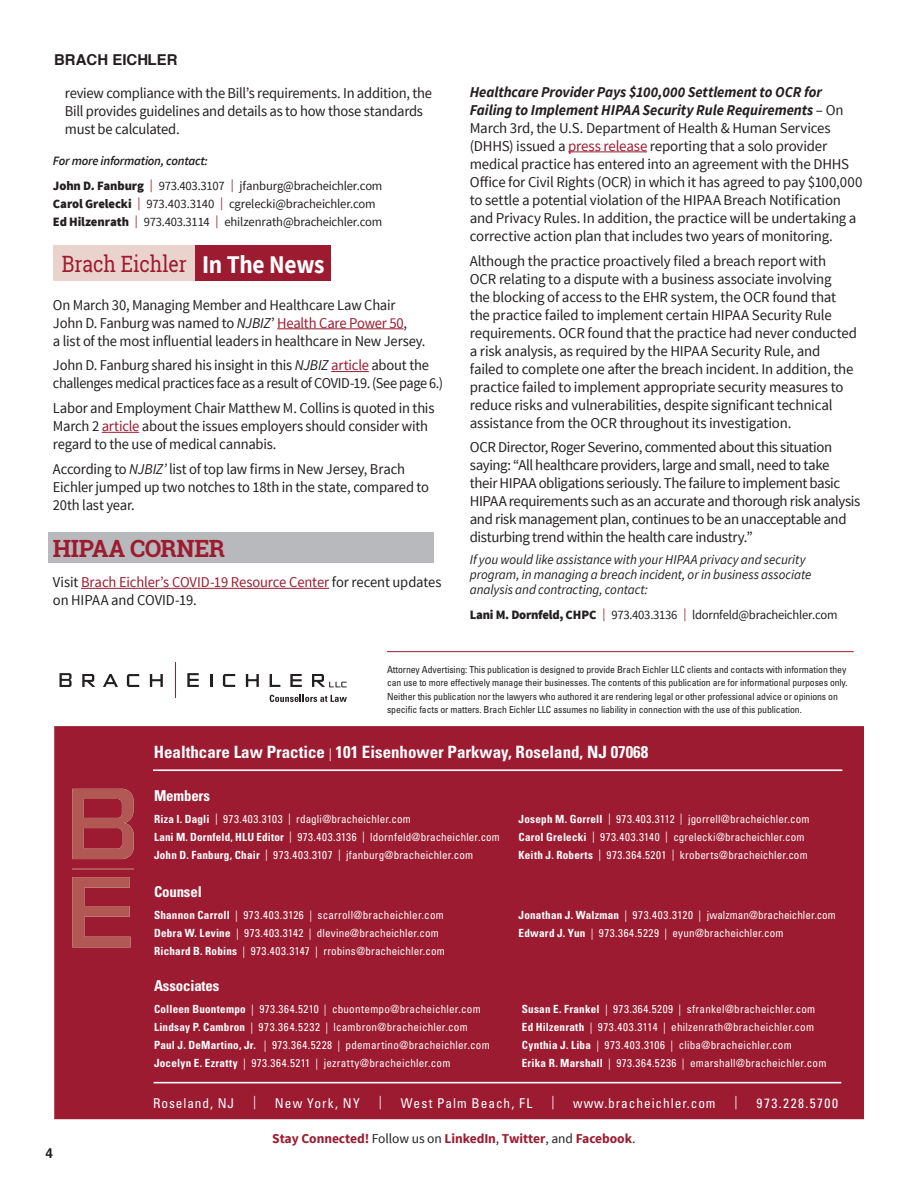
<style>
.page{position:relative;width:918px;height:1188px;background:#fff}
.page>*{position:absolute;margin:0;border:0;box-sizing:border-box;transform-origin:0 0}
.t1{font:700 23.7px "Roboto Slab";letter-spacing:-.02em;color:#9c1b30}
.t2{font:22.5px "Roboto Slab";color:#9c1b30;scale:.86 1}
.t3{font:700 condensed 16.95px "Univers LT Std";color:#fff}
.t4{font:15px/18px "Source Sans Pro";letter-spacing:-.015em;color:#231f20}
.t5{font:700 condensed 15px "Univers LT Std";letter-spacing:-.01em;color:#fff}
.t6{font:700 15px "Swansea";color:#231f20}
.t7{font:italic 13.5px/15px "Source Sans Pro";letter-spacing:-.005em;color:#231f20}
.t8{font:condensed 13.5px "Univers LT Std";letter-spacing:.07em;color:#fff}
.t9{font:700 13.5px "Source Sans Pro";letter-spacing:-.005em;color:#9c1b30}
.t10{font:condensed 13.5px "Univers LT Std";letter-spacing:.115em;color:#fff}
.t11{font:condensed 13.5px "Univers LT Std";letter-spacing:.07em;color:#fff;scale:.93 1}
.t12{font:700 13.5px "Swansea";color:#231f20}
.t13{font:12.75px/24.8px "Source Sans Pro";letter-spacing:-.02em;color:#231f20}
.t14{font:condensed 11.25px/18px "Univers LT Std";letter-spacing:.02em;color:#fff}
.t15{font:condensed 9.75px/13.5px "Univers LT Std";letter-spacing:-.01em;color:#231f20}
.s1{font-weight:600;font-style:italic}
.s2{font-weight:900}
.s3{color:#9c1b30}
.s4{font-family:"Source Sans Pro";font-weight:700;font-size:25.5px;color:#fff}
.s5{font-style:italic}
.s6{font-weight:700;font-style:italic}
.s7{font-weight:400;font-size:12.75px}
.s8{font-weight:700}
.s9{font-weight:400;color:#231f20}
</style>
<div class="page">
<div style="left:49px;top:533px;width:385px;height:30px;background:#b8b9bc"></div>
<div style="left:55px;top:727px;width:808px;height:391px;background:#9c1b30"></div>
<div style="left:54px;top:726px;width:810px;height:393px;border:2px solid #9c1b30"></div>
<svg style="left:60px;top:673px;width:12px;height:14px"></svg>
<svg style="left:82px;top:674px;width:13px;height:13px"></svg>
<svg style="left:103px;top:674px;width:15px;height:13px"></svg>
<svg style="left:150px;top:674px;width:13px;height:13px"></svg>
<svg style="left:210px;top:674px;width:2px;height:13px"></svg>
<svg style="left:246px;top:674px;width:13px;height:13px"></svg>
<svg style="left:270px;top:674px;width:10px;height:13px"></svg>
<svg style="left:290px;top:674px;width:12px;height:13px"></svg>
<svg style="left:127px;top:674px;width:12px;height:13px"></svg>
<svg style="left:223px;top:674px;width:12px;height:13px"></svg>
<svg style="left:187px;top:673px;width:12px;height:14px"></svg>
<hr style="left:175px;top:662px;width:1px;height:36px;background:#9c1b30">
<svg style="left:312px;top:674px;width:35px;height:13px"></svg>
<svg style="left:270px;top:695px;width:77px;height:7px"></svg>
<hr style="left:387px;top:651px;width:467px;height:1px;background:#9c1b30">
<hr style="left:154px;top:1082px;width:687px;height:1px;background:#fff">
<hr style="left:153px;top:769px;width:689px;height:2px;background:#fff">
<svg style="left:72px;top:877px;width:58px;height:70px"></svg>
<svg style="left:72px;top:789px;width:62px;height:70px"></svg>
<hr style="left:72px;top:868px;width:62px;height:1px;background:#b15854">
<hr style="left:568px;top:152px;width:79px;height:1px;background:#9c1b30">
<hr style="left:277px;top:328px;width:127px;height:1px;background:#9c1b30">
<hr style="left:331px;top:371px;width:38px;height:1px;background:#9c1b30">
<hr style="left:102px;top:432px;width:37px;height:1px;background:#9c1b30">
<hr style="left:81px;top:588px;width:248px;height:1px;background:#9c1b30">
<div style="left:53px;top:246px;width:143px;height:35px;background:#ebd3cd"></div>
<div style="left:196px;top:246px;width:135px;height:35px;background:#9c1b30"></div>
<p class="t6" style="left:54px;top:51px;width:125px">BRACH EICHLER</p>
<p class="t4" style="left:65px;top:85px;width:369px">review compliance with the Bill’s requirements. In addition, the<br>Bill provides guidelines and details as to how those standards must be calculated.</p>
<p class="t13" style="left:53px;top:149px;width:331px"><span class="s1">For more information, contact:<br></span><span class="s2">John D. Fanburg</span> <span class="s3">|</span> 973.403.3107 <span class="s3">|</span> jfanburg@bracheichler.com</p>
<p class="t13" style="left:53px;top:195px;width:331px;line-height:18px"><span class="s2">Carol Grelecki</span> <span class="s3">|</span> 973.403.3140 <span class="s3">|</span> cgrelecki@bracheichler.com<br><span class="s2">Ed Hilzenrath</span> <span class="s3">|</span> 973.403.3114 <span class="s3">|</span> ehilzenrath@bracheichler.com</p>
<h2 class="t2" style="left:62px;top:249px;width:307px">Brach Eichler <span class="s4">In The News</span></h2>
<p class="t4" style="left:53px;top:296px;width:374px">On March 30, Managing Member and Healthcare Law Chair<br>John D. Fanburg was named to <span class="s5">NJBIZ</span>’ <span class="s3">Health Care Power 50</span>,<br>a list of the most influential leaders in healthcare in New Jersey.</p>
<p class="t4" style="left:53px;top:357px;width:392px">John D. Fanburg shared his insight in this <span class="s5">NJBIZ</span> <span class="s3">article</span> about the challenges medical practices face as a result of COVID-19. (See page 6.)</p>
<p class="t4" style="left:53px;top:399px;width:383px">Labor and Employment Chair Matthew M. Collins is quoted in this<br>March 2 <span class="s3">article</span> about the issues employers should consider with regard to the use of medical cannabis.</p>
<p class="t4" style="left:53px;top:460px;width:378px">According to <span class="s5">NJBIZ’</span> list of top law firms in New Jersey, Brach<br>Eichler jumped up two notches to 18th in the state, compared to<br>20th last year.</p>
<h1 class="t1" style="left:53px;top:532px;width:174px">HIPAA CORNER</h1>
<p class="t4" style="left:53px;top:573px;width:390px">Visit <span class="s3">Brach Eichler’s COVID-19 Resource Center</span> for recent updates on HIPAA and COVID-19.</p>
<p class="t4" style="left:470px;top:83px;width:394px"><span class="s6">Healthcare Provider Pays $100,000 Settlement to OCR for Failing to Implement HIPAA Security Rule Requirements</span> – On March 3rd, the U.S. Department of Health &amp; Human Services (DHHS) issued a <span class="s3">press release</span> reporting that a solo provider medical practice has entered into an agreement with the DHHS Office for Civil Rights (OCR) in which it has agreed to pay $100,000 to settle a potential violation of the HIPAA Breach Notification and Privacy Rules. In addition, the practice will be undertaking a corrective action plan that includes two years of monitoring.</p>
<p class="t4" style="left:470px;top:252px;width:389px">Although the practice proactively filed a breach report with<br>OCR relating to a dispute with a business associate involving<br>the blocking of access to the EHR system, the OCR found that the practice failed to implement certain HIPAA Security Rule requirements. OCR found that the practice had never conducted a risk analysis, as required by the HIPAA Security Rule, and failed to complete one after the breach incident. In addition, the practice failed to implement appropriate security measures to reduce risks and vulnerabilities, despite significant technical assistance from the OCR throughout its investigation.</p>
<p class="t4" style="left:470px;top:439px;width:392px">OCR Director, Roger Severino, commented about this situation saying: “All healthcare providers, large and small, need to take their HIPAA obligations seriously. The failure to implement basic HIPAA requirements such as an accurate and thorough risk analysis and risk management plan, continues to be an unacceptable and disturbing trend within the health care industry.”</p>
<p class="t7" style="left:470px;top:552px;width:343px">If you would like assistance with your HIPAA privacy and security program, in managing a breach incident, or in business associate analysis and contracting, contact:</p>
<p class="t13" style="left:470px;top:602px;width:369px"><span class="s2">Lani M. Dornfeld, CHPC</span> <span class="s3">|</span> 973.403.3136 <span class="s3">|</span> ldornfeld@bracheichler.com</p>
<p class="t15" style="left:387px;top:663px;width:462px">Attorney Advertising: This publication is designed to provide Brach Eichler LLC clients and contacts with information they can use to more effectively manage their businesses. The contents of this publication are for informational purposes only.<br>Neither this publication nor the lawyers who authored it are rendering legal or other professional advice or opinions on specific facts or matters. Brach Eichler LLC assumes no liability in connection with the use of this publication.</p>
<p class="t3" style="left:154px;top:742px;width:496px">Healthcare Law Practice <span class="s7">|</span> 101 Eisenhower Parkway, Roseland, NJ 07068</p>
<p class="t5" style="left:154px;top:786px;width:58px">Members</p>
<p class="t14" style="left:154px;top:810px;width:348px"><span class="s8">Riza I. Dagli</span> | 973.403.3103 | rdagli@bracheichler.com<br><span class="s8">Lani M. Dornfeld, HLU Editor</span> | 973.403.3136 | ldornfeld@bracheichler.com<br><span class="s8">John D. Fanburg, Chair</span> | 973.403.3107 | jfanburg@bracheichler.com</p>
<p class="t14" style="left:519px;top:810px;width:292px"><span class="s8">Joseph M. Gorrell</span> | 973.403.3112 | jgorrell@bracheichler.com<br><span class="s8">Carol Grelecki</span> | 973.403.3140 | cgrelecki@bracheichler.com<br><span class="s8">Keith J. Roberts</span> | 973.364.5201 | kroberts@bracheichler.com</p>
<p class="t5" style="left:154px;top:882px;width:49px">Counsel</p>
<p class="t14" style="left:154px;top:906px;width:292px"><span class="s8">Shannon Carroll</span> | 973.403.3126 | scarroll@bracheichler.com<br><span class="s8">Debra W. Levine</span> | 973.403.3142 | dlevine@bracheichler.com<br><span class="s8">Richard B. Robins</span> | 973.403.3147 | rrobins@bracheichler.com</p>
<p class="t14" style="left:519px;top:906px;width:319px"><span class="s8">Jonathan J. Walzman</span> | 973.403.3120 | jwalzman@bracheichler.com<br><span class="s8">Edward J. Yun</span> | 973.364.5229 | eyun@bracheichler.com</p>
<p class="t5" style="left:154px;top:976px;width:67px">Associates</p>
<p class="t14" style="left:154px;top:1000px;width:337px"><span class="s8">Colleen Buontempo</span> | 973.364.5210 | cbuontempo@bracheichler.com <span class="s8">Lindsay P. Cambron</span> | 973.364.5232 | lcambron@bracheichler.com <span class="s8">Paul J. DeMartino, Jr.</span> | 973.364.5228 | pdemartino@bracheichler.com <span class="s8">Jocelyn E. Ezratty</span> | 973.364.5211 | jezratty@bracheichler.com</p>
<p class="t14" style="left:522px;top:1000px;width:306px"><span class="s8">Susan E. Frankel</span> | 973.364.5209 | sfrankel@bracheichler.com <span class="s8">Ed Hilzenrath</span> | 973.403.3114 | ehilzenrath@bracheichler.com <span class="s8">Cynthia J. Liba</span> | 973.403.3106 | cliba@bracheichler.com<br><span class="s8">Erika R. Marshall</span> | 973.364.5236 | emarshall@bracheichler.com</p>
<p class="t8" style="left:153px;top:1094px;width:82px">Roseland, NJ</p>
<p class="t11" style="left:253px;top:1093px;width:5px">|</p>
<p class="t8" style="left:275px;top:1094px;width:86px">New York, NY</p>
<p class="t11" style="left:379px;top:1093px;width:5px">|</p>
<p class="t8" style="left:401px;top:1094px;width:133px">West Palm Beach, FL</p>
<p class="t11" style="left:551px;top:1093px;width:5px">|</p>
<p class="t8" style="left:573px;top:1094px;width:144px">www.bracheichler.com</p>
<p class="t11" style="left:735px;top:1093px;width:5px">|</p>
<p class="t10" style="left:757px;top:1094px;width:83px">973.228.5700</p>
<p class="t12" style="left:45px;top:1145px;width:9px">4</p>
<p class="t9" style="left:272px;top:1129px;width:365px">Stay Connected! <span class="s9">Follow us on</span> LinkedIn<span class="s9">,</span> Twitter<span class="s9">, and</span> Facebook<span class="s9">.</span></p>
</div>
